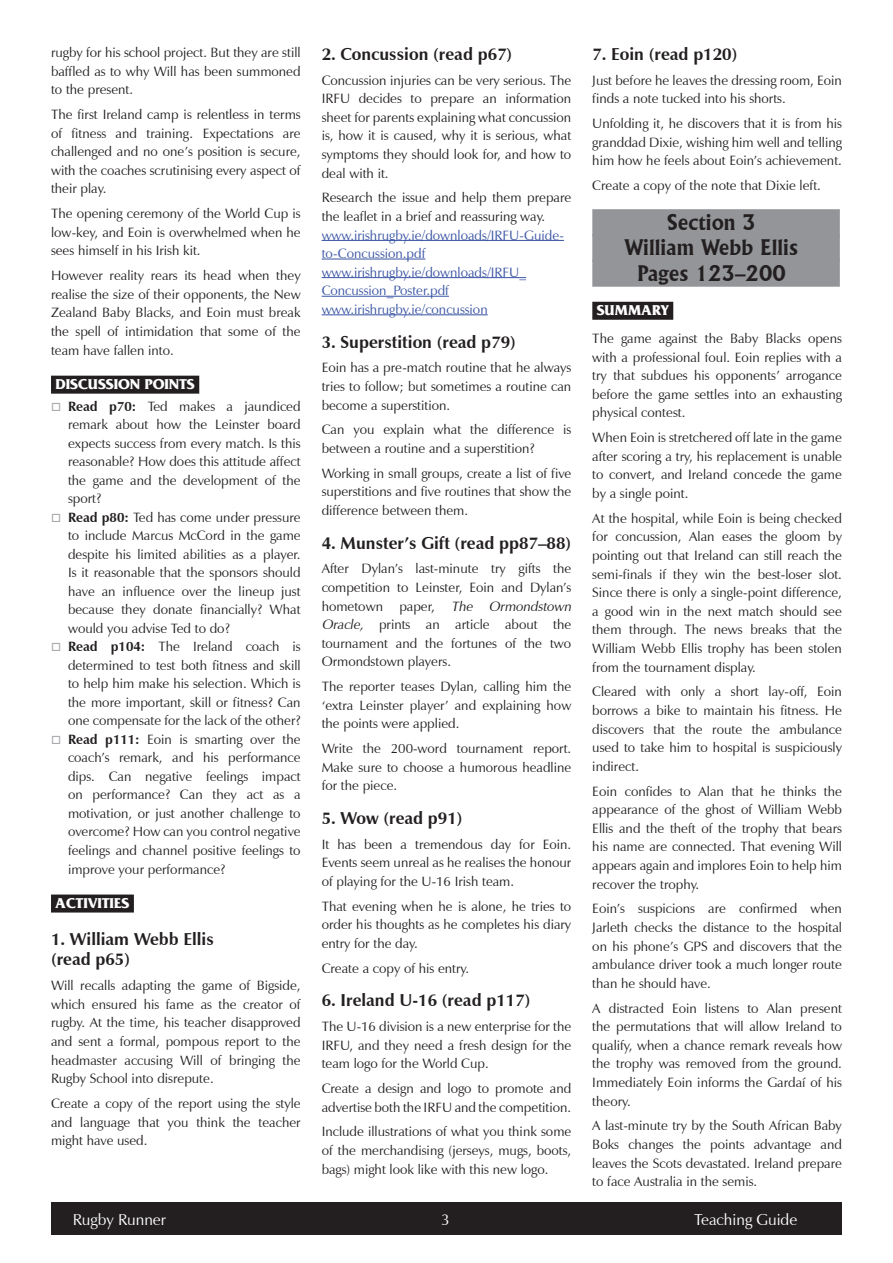
<style>
.page{position:relative;width:893px;height:1263px;background:#fff}
.page>*{position:absolute;margin:0;border:0;box-sizing:border-box;transform-origin:0 0}
.UNITS{font:700 21px/25.2px "Flareserif 821 BT";color:#231f20;text-align:center}
.activities{font:700 17.25px/20.9px "Zapf Humanist 601 BT";color:#231f20}
.t1{font:15.75px "Zapf Humanist 601 BT";color:#fff}
.SUBHEADING{font:700 15px "France";color:#fff}
.Body_Text{font:13.5px/18.6px "Zapf Humanist 601 BT";color:#231f20;text-align:justify}
.Body_text_no_space_a{font:13.5px/18.6px "Zapf Humanist 601 BT";color:#3853a3}
.s1{font-weight:700}
.s2{font-style:italic}
</style>
<div class="page">
<div style="left:51px;top:1202px;width:791px;height:33px;background:#231f20"></div>
<div style="left:51px;top:376px;width:148px;height:18px;background:#231f20"></div>
<div style="left:51px;top:894px;width:83px;height:18px;background:#231f20"></div>
<hr style="left:322px;top:240px;width:242px;height:1px;background:#3853a3">
<hr style="left:322px;top:259px;width:103px;height:1px;background:#3853a3">
<hr style="left:322px;top:277px;width:204px;height:1px;background:#3853a3">
<hr style="left:322px;top:296px;width:127px;height:1px;background:#3853a3">
<hr style="left:322px;top:314px;width:166px;height:1px;background:#3853a3">
<div style="left:592px;top:209px;width:248px;height:27px;background:#939598"></div>
<div style="left:592px;top:234px;width:248px;height:27px;background:#939598"></div>
<div style="left:592px;top:260px;width:248px;height:27px;background:#939598"></div>
<div style="left:592px;top:302px;width:81px;height:18px;background:#231f20"></div>
<p class="Body_Text" style="left:51px;top:43px;width:251px">rugby for his school project. But they are still baffled as to why Will has been summoned to the present.</p>
<p class="Body_Text" style="left:51px;top:105px;width:251px">The first Ireland camp is relentless in terms of fitness and training. Expectations are challenged and no one’s position is secure, with the coaches scrutinising every aspect of their play.</p>
<p class="Body_Text" style="left:51px;top:204px;width:251px">The opening ceremony of the World Cup is low-key, and Eoin is overwhelmed when he sees himself in his Irish kit.</p>
<p class="Body_Text" style="left:51px;top:266px;width:251px">However reality rears its head when they realise the size of their opponents, the New Zealand Baby Blacks, and Eoin must break the spell of intimidation that some of the team have fallen into.</p>
<p class="SUBHEADING" style="left:56px;top:376px;width:141px">DISCUSSION POINTS</p>
<p class="Body_Text" style="left:68px;top:397px;width:234px"><span class="s1">Read p70:</span> Ted makes a jaundiced remark about how the Leinster board expects success from every match. Is this reasonable? How does this attitude affect the game and the development of the sport?</p>
<p class="Body_Text" style="left:68px;top:508px;width:234px"><span class="s1">Read p80:</span> Ted has come under pressure to include Marcus McCord in the game despite his limited abilities as a player.<br>Is it reasonable that the sponsors should have an influence over the lineup just because they donate financially? What would you advise Ted to do?</p>
<p class="Body_Text" style="left:68px;top:637px;width:234px"><span class="s1">Read p104:</span> The Ireland coach is determined to test both fitness and skill to help him make his selection. Which is the more important, skill or fitness? Can one compensate for the lack of the other?</p>
<p class="Body_Text" style="left:68px;top:730px;width:234px"><span class="s1">Read p111:</span> Eoin is smarting over the coach’s remark, and his performance dips. Can negative feelings impact on performance? Can they act as a motivation, or just another challenge to overcome? How can you control negative feelings and channel positive feelings to improve your performance?</p>
<p class="SUBHEADING" style="left:55px;top:895px;width:76px">ACTIVITIES</p>
<p class="activities" style="left:51px;top:928px;width:164px">1. William Webb Ellis (read p65)</p>
<p class="Body_Text" style="left:51px;top:976px;width:251px">Will recalls adapting the game of Bigside, which ensured his fame as the creator of rugby. At the time, his teacher disapproved and sent a formal, pompous report to the headmaster accusing Will of bringing the Rugby School into disrepute.</p>
<p class="Body_Text" style="left:51px;top:1094px;width:251px">Create a copy of the report using the style and language that you think the teacher might have used.</p>
<p class="activities" style="left:322px;top:44px;width:192px">2. Concussion (read p67)</p>
<p class="Body_Text" style="left:322px;top:71px;width:251px">Concussion injuries can be very serious. The IRFU decides to prepare an information sheet for parents explaining what concussion is, how it is caused, why it is serious, what symptoms they should look for, and how to deal with it.</p>
<p class="Body_Text" style="left:322px;top:188px;width:251px">Research the issue and help them prepare the leaflet in a brief and reassuring way.</p>
<p class="Body_text_no_space_a" style="left:322px;top:226px;width:244px">www.irishrugby.ie/downloads/IRFU-Guide&shy;to-Concussion.pdf</p>
<p class="Body_text_no_space_a" style="left:322px;top:263px;width:206px">www.irishrugby.ie/downloads/IRFU_<br>Concussion_Poster.pdf</p>
<p class="Body_text_no_space_a" style="left:322px;top:300px;width:168px">www.irishrugby.ie/concussion</p>
<p class="activities" style="left:322px;top:331px;width:196px">3. Superstition (read p79)</p>
<p class="Body_Text" style="left:322px;top:358px;width:251px">Eoin has a pre-match routine that he always tries to follow; but sometimes a routine can become a superstition.</p>
<p class="Body_Text" style="left:322px;top:420px;width:251px">Can you explain what the difference is between a routine and a superstition?</p>
<p class="Body_Text" style="left:322px;top:464px;width:251px">Working in small groups, create a list of five superstitions and five routines that show the difference between them.</p>
<p class="activities" style="left:322px;top:532px;width:251px">4. Munster’s Gift (read pp87–88)</p>
<p class="Body_Text" style="left:322px;top:559px;width:254px;text-align:left">After Dylan’s last-minute try gifts the competition to Leinster, Eoin and Dylan’s hometown paper, <span class="s2">The Ormondstown Oracle,</span> prints an article about the tournament and the fortunes of the two Ormondstown players.</p>
<p class="Body_Text" style="left:322px;top:677px;width:251px">The reporter teases Dylan, calling him the ‘extra Leinster player’ and explaining how the points were applied.</p>
<p class="Body_Text" style="left:322px;top:739px;width:251px">Write the 200-word tournament report.<br>Make sure to choose a humorous headline for the piece.</p>
<p class="activities" style="left:322px;top:807px;width:142px">5. Wow (read p91)</p>
<p class="Body_Text" style="left:322px;top:835px;width:251px">It has been a tremendous day for Eoin.<br>Events seem unreal as he realises the honour of playing for the U-16 Irish team.</p>
<p class="Body_Text" style="left:322px;top:897px;width:251px">That evening when he is alone, he tries to order his thoughts as he completes his diary entry for the day.</p>
<p class="Body_Text" style="left:322px;top:959px;width:149px">Create a copy of his entry.</p>
<p class="activities" style="left:322px;top:990px;width:210px">6. Ireland U-16 (read p117)</p>
<p class="Body_Text" style="left:322px;top:1017px;width:251px">The U-16 division is a new enterprise for the IRFU, and they need a fresh design for the team logo for the World Cup.</p>
<p class="Body_Text" style="left:322px;top:1079px;width:251px">Create a design and logo to promote and advertise both the IRFU and the competition.</p>
<p class="Body_Text" style="left:322px;top:1122px;width:251px">Include illustrations of what you think some of the merchandising (jerseys, mugs, boots, bags) might look like with this new logo.</p>
<p class="activities" style="left:592px;top:44px;width:147px">7. Eoin (read p120)</p>
<p class="Body_Text" style="left:592px;top:71px;width:251px">Just before he leaves the dressing room, Eoin finds a note tucked into his shorts.</p>
<p class="Body_Text" style="left:592px;top:114px;width:251px">Unfolding it, he discovers that it is from his granddad Dixie, wishing him well and telling him how he feels about Eoin’s achievement.</p>
<p class="Body_Text" style="left:592px;top:176px;width:230px">Create a copy of the note that Dixie left.</p>
<p class="UNITS" style="left:624px;top:210px;width:175px">Section 3<br>William Webb Ellis<br>Pages 123–200</p>
<p class="SUBHEADING" style="left:597px;top:302px;width:73px">SUMMARY</p>
<p class="Body_Text" style="left:592px;top:329px;width:251px">The game against the Baby Blacks opens with a professional foul. Eoin replies with a try that subdues his opponents’ arrogance before the game settles into an exhausting physical contest.</p>
<p class="Body_Text" style="left:592px;top:428px;width:251px">When Eoin is stretchered off late in the game after scoring a try, his replacement is unable to convert, and Ireland concede the game by a single point.</p>
<p class="Body_Text" style="left:592px;top:509px;width:251px">At the hospital, while Eoin is being checked for concussion, Alan eases the gloom by pointing out that Ireland can still reach the semi-finals if they win the best-loser slot.<br>Since there is only a single-point difference, a good win in the next match should see them through. The news breaks that the William Webb Ellis trophy has been stolen from the tournament display.</p>
<p class="Body_Text" style="left:592px;top:682px;width:251px">Cleared with only a short lay-off, Eoin borrows a bike to maintain his fitness. He discovers that the route the ambulance used to take him to hospital is suspiciously indirect.</p>
<p class="Body_Text" style="left:592px;top:782px;width:251px">Eoin confides to Alan that he thinks the appearance of the ghost of William Webb Ellis and the theft of the trophy that bears his name are connected. That evening Will appears again and implores Eoin to help him recover the trophy.</p>
<p class="Body_Text" style="left:592px;top:899px;width:251px">Eoin’s suspicions are confirmed when Jarleth checks the distance to the hospital on his phone’s GPS and discovers that the ambulance driver took a much longer route than he should have.</p>
<p class="Body_Text" style="left:592px;top:999px;width:251px">A distracted Eoin listens to Alan present the permutations that will allow Ireland to qualify, when a chance remark reveals how the trophy was removed from the ground.<br>Immediately Eoin informs the Gardaí of his theory.</p>
<p class="Body_Text" style="left:592px;top:1116px;width:251px">A last-minute try by the South African Baby Boks changes the points advantage and leaves the Scots devastated. Ireland prepare to face Australia in the semis.</p>
<p class="t1" style="left:73px;top:1210px;width:95px">Rugby Runner</p>
<p class="t1" style="left:441px;top:1210px;width:10px">3</p>
<p class="t1" style="left:694px;top:1210px;width:105px">Teaching Guide</p>
</div>
